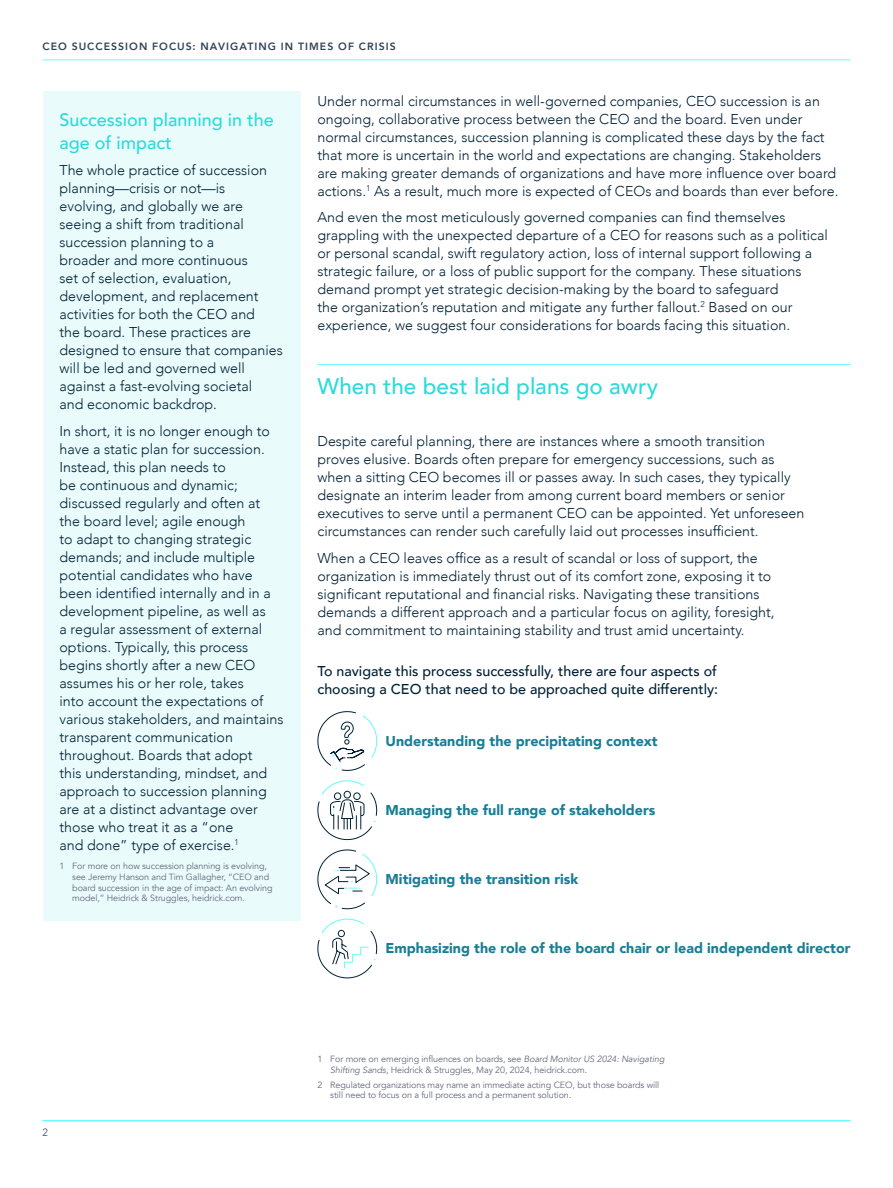
<style>
.page{position:relative;width:893px;height:1188px;background:#fff}
.page>*{position:absolute;margin:0;border:0;box-sizing:border-box;transform-origin:0 0}
.t1{font:500 22.5px "Avenir";color:#2cdada}
.t2{font:500 18px/22.5px "Avenir";color:#2cdada}
.t3{font:300 14.25px/18px "Avenir";color:#002136}
.t4{font:900 14.25px "Avenir";color:#197e95}
.t5{font:500 14.25px/18px "Avenir";color:#002136}
.t6{font:800 10.5px "Avenir";letter-spacing:.1em;color:#334255}
.t7{font:300 10.5px "Avenir";color:#334255}
.t8{font:9px/10.8px "Avenir";letter-spacing:-.01em;color:#646a7c}
.s1{font-style:italic}
</style>
<div class="page">
<hr style="left:43px;top:59px;width:807px;height:1px;background:#66fcfc">
<hr style="left:43px;top:1120px;width:807px;height:1px;background:#66fcfc">
<svg style="left:317px;top:711px;width:60px;height:60px"></svg>
<svg style="left:317px;top:780px;width:60px;height:60px"></svg>
<svg style="left:317px;top:849px;width:60px;height:61px"></svg>
<svg style="left:317px;top:918px;width:60px;height:61px"></svg>
<div style="left:43px;top:91px;width:257px;height:829px;background:#eafbfb"></div>
<hr style="left:317px;top:364px;width:533px;height:1px;background:#66fcfc">
<p class="t6" style="left:43px;top:38px;width:355px">CEO SUCCESSION FOCUS: NAVIGATING IN TIMES OF CRISIS</p>
<p class="t2" style="left:60px;top:108px;width:216px">Succession planning in the age of impact</p>
<p class="t3" style="left:60px;top:161px;width:225px">The whole practice of succession planning—crisis or not—is evolving, and globally we are seeing a shift from traditional succession planning to a<br>broader and more continuous<br>set of selection, evaluation, development, and replacement activities for both the CEO and<br>the board. These practices are designed to ensure that companies will be led and governed well against a fast-evolving societal<br>and economic backdrop.</p>
<p class="t3" style="left:60px;top:422px;width:225px">In short, it is no longer enough to have a static plan for succession.<br>Instead, this plan needs to<br>be continuous and dynamic; discussed regularly and often at the board level; agile enough<br>to adapt to changing strategic demands; and include multiple potential candidates who have been identified internally and in a development pipeline, as well as<br>a regular assessment of external options. Typically, this process begins shortly after a new CEO assumes his or her role, takes<br>into account the expectations of various stakeholders, and maintains transparent communication throughout. Boards that adopt<br>this understanding, mindset, and approach to succession planning are at a distinct advantage over those who treat it as a “one<br>and done” type of exercise.<sup>1</sup></p>
<p class="t8" style="left:72px;top:861px;width:202px;text-indent:-13px">1 For more on how succession planning is evolving, see Jeremy Hanson and Tim Gallagher, “CEO and board succession in the age of impact: An evolving model,” Heidrick &amp; Struggles, heidrick.com.</p>
<p class="t3" style="left:317px;top:92px;width:522px">Under normal circumstances in well-governed companies, CEO succession is an ongoing, collaborative process between the CEO and the board. Even under normal circumstances, succession planning is complicated these days by the fact that more is uncertain in the world and expectations are changing. Stakeholders are making greater demands of organizations and have more influence over board actions.<sup>1</sup> As a result, much more is expected of CEOs and boards than ever before.</p>
<p class="t3" style="left:317px;top:208px;width:512px">And even the most meticulously governed companies can find themselves grappling with the unexpected departure of a CEO for reasons such as a political or personal scandal, swift regulatory action, loss of internal support following a strategic failure, or a loss of public support for the company. These situations demand prompt yet strategic decision-making by the board to safeguard<br>the organization’s reputation and mitigate any further fallout.<sup>2</sup> Based on our experience, we suggest four considerations for boards facing this situation.</p>
<h1 class="t1" style="left:317px;top:367px;width:342px">When the best laid plans go awry</h1>
<p class="t3" style="left:317px;top:432px;width:488px">Despite careful planning, there are instances where a smooth transition proves elusive. Boards often prepare for emergency successions, such as when a sitting CEO becomes ill or passes away. In such cases, they typically designate an interim leader from among current board members or senior executives to serve until a permanent CEO can be appointed. Yet unforeseen circumstances can render such carefully laid out processes insufficient.</p>
<p class="t3" style="left:317px;top:549px;width:459px">When a CEO leaves office as a result of scandal or loss of support, the organization is immediately thrust out of its comfort zone, exposing it to significant reputational and financial risks. Navigating these transitions demands a different approach and a particular focus on agility, foresight, and commitment to maintaining stability and trust amid uncertainty.</p>
<p class="t5" style="left:317px;top:662px;width:402px">To navigate this process successfully, there are four aspects of choosing a CEO that need to be approached quite differently:</p>
<p class="t4" style="left:386px;top:729px;width:274px">Understanding the precipitating context</p>
<p class="t4" style="left:386px;top:798px;width:271px">Managing the full range of stakeholders</p>
<p class="t4" style="left:386px;top:867px;width:194px">Mitigating the transition risk</p>
<p class="t4" style="left:386px;top:936px;width:466px">Emphasizing the role of the board chair or lead independent director</p>
<p class="t7" style="left:43px;top:1126px;width:7px">2</p>
<p class="t8" style="left:330px;top:1053px;width:336px;text-indent:-13px">1 For more on emerging influences on boards, see <span class="s1">Board Monitor US 2024: Navigating<br>Shifting Sands</span>, Heidrick &amp; Struggles, May 20, 2024, heidrick.com.</p>
<p class="t8" style="left:330px;top:1079px;width:331px;text-indent:-13px">2 Regulated organizations may name an immediate acting CEO, but those boards will still need to focus on a full process and a permanent solution.</p>
</div>
